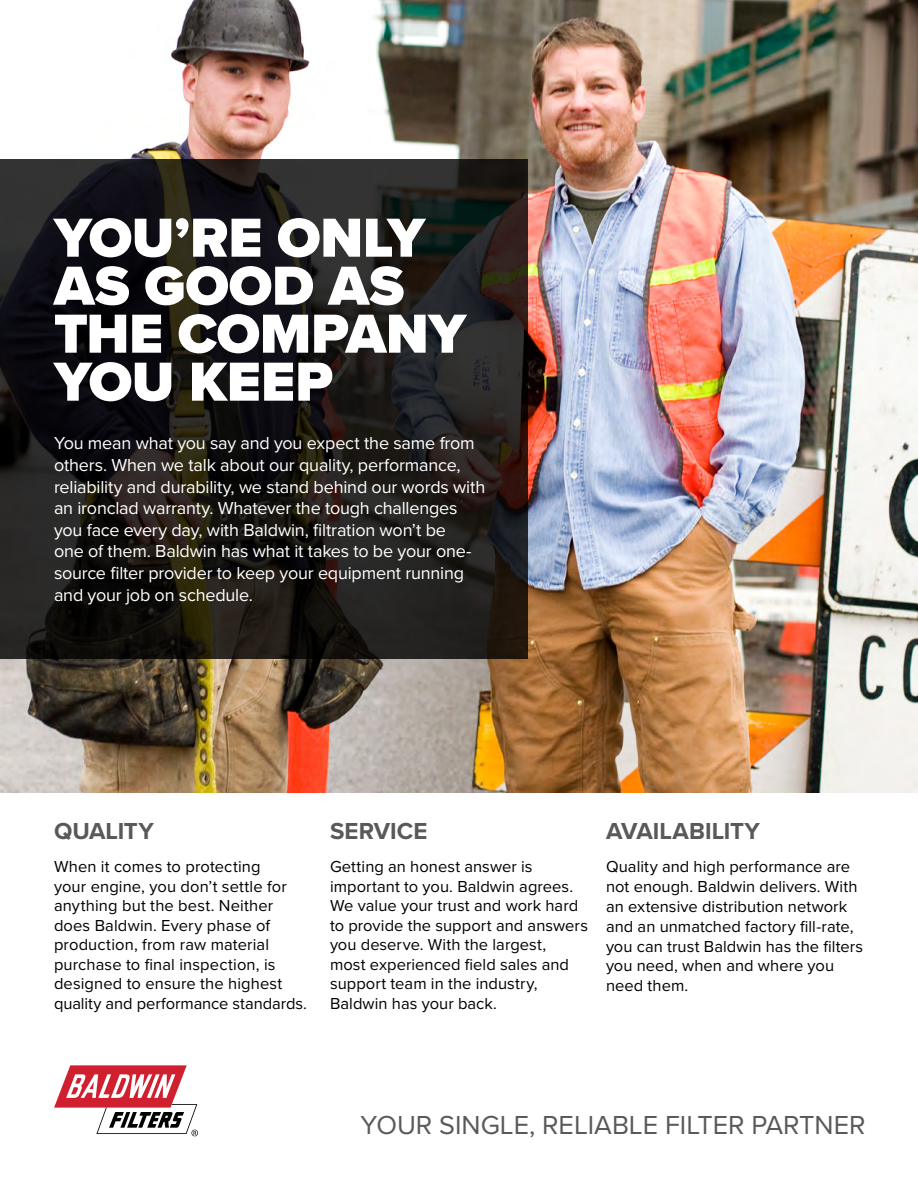
<style>
.page{position:relative;width:918px;height:1188px;background:#fff}
.page>*{position:absolute;margin:0;border:0;box-sizing:border-box;transform-origin:0 0}
.t1{font:900 57px/48px "Proxima Nova";letter-spacing:-.005em;color:#fff}
.t2{font:27px "Proxima Nova";color:#58595b}
.t3{font:700 24px "Proxima Nova";color:#58595b}
.t4{font:18px/21.6px "Proxima Nova";letter-spacing:-.01em;color:#fff}
.t5{font:16.5px/19.5px "Proxima Nova";letter-spacing:.005em;color:#000}
</style>
<div class="page">
<img style="left:0;top:0;width:918px;height:793px">
<svg style="left:0;top:160px;width:528px;height:499px;background:#1b1918"></svg>
<svg style="left:54px;top:1065px;width:144px;height:71px"></svg>
<h1 class="t1" style="left:54px;top:217px;width:414px">YOU’RE ONLY<br>AS GOOD AS<br>THE COMPANY<br>YOU KEEP</h1>
<p class="t4" style="left:54px;top:433px;width:433px">You mean what you say and you expect the same from others. When we talk about our quality, performance, reliability and durability, we stand behind our words with an ironclad warranty. Whatever the tough challenges you face every day, with Baldwin, filtration won’t be<br>one of them. Baldwin has what it takes to be your one&shy;source filter provider to keep your equipment running and your job on schedule.</p>
<h3 class="t3" style="left:54px;top:817px;width:101px">QUALITY</h3>
<p class="t5" style="left:54px;top:857px;width:254px">When it comes to protecting<br>your engine, you don’t settle for anything but the best. Neither does Baldwin. Every phase of production, from raw material purchase to final inspection, is designed to ensure the highest quality and performance standards.</p>
<h3 class="t3" style="left:330px;top:817px;width:99px">SERVICE</h3>
<p class="t5" style="left:330px;top:857px;width:260px">Getting an honest answer is important to you. Baldwin agrees.<br>We value your trust and work hard to provide the support and answers you deserve. With the largest,<br>most experienced field sales and support team in the industry,<br>Baldwin has your back.</p>
<h3 class="t3" style="left:606px;top:817px;width:156px">AVAILABILITY</h3>
<p class="t5" style="left:606px;top:857px;width:259px">Quality and high performance are not enough. Baldwin delivers. With an extensive distribution network and an unmatched factory fill-rate, you can trust Baldwin has the filters you need, when and where you need them.</p>
<h2 class="t2" style="left:361px;top:1109px;width:507px">YOUR SINGLE, RELIABLE FILTER PARTNER</h2>
</div>
